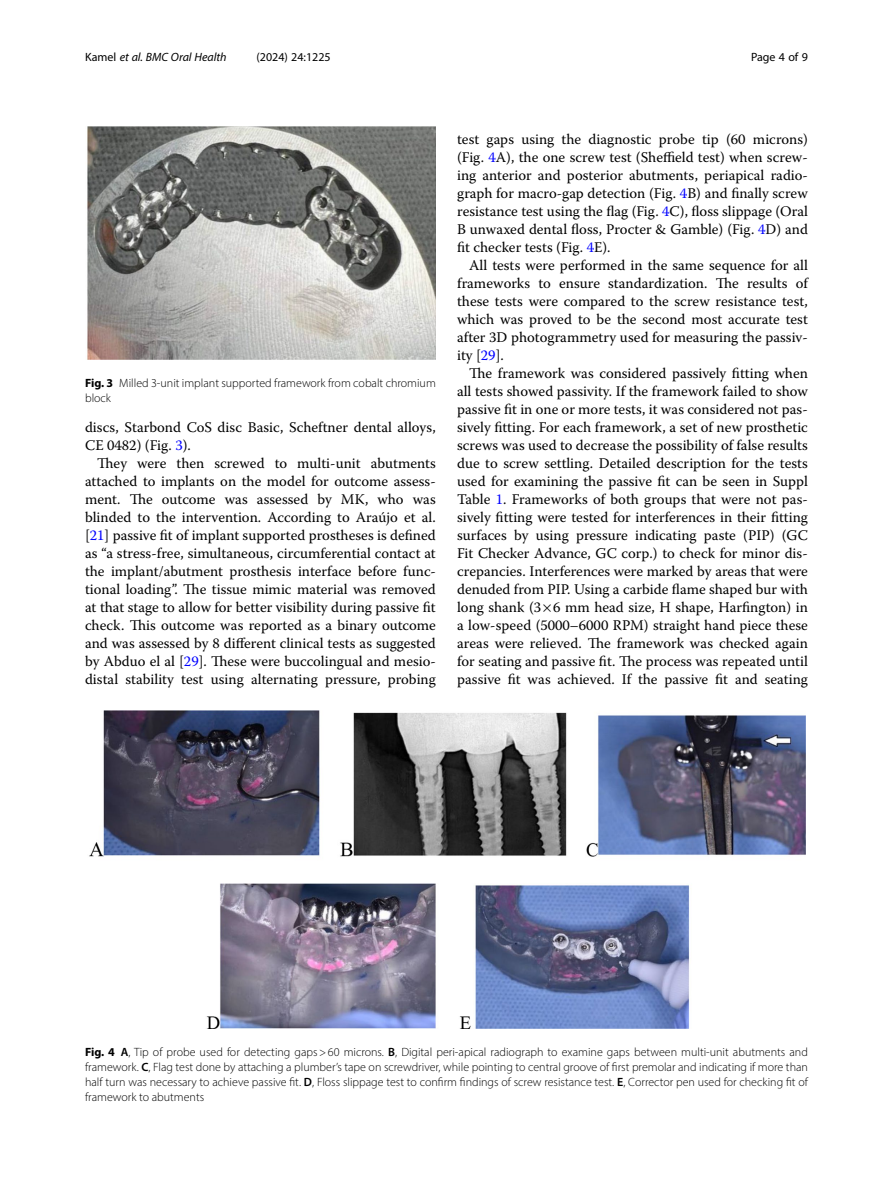
<style>
.page{position:relative;width:893px;height:1191px;background:#fff}
.page>*{position:absolute;margin:0;border:0;box-sizing:border-box;transform-origin:0 0}
.Body_Text_Indent{font:14.7px/18px "Warnock Pro";color:#000;text-align:justify}
.Figure_Caption{font:300 12px/15px "Myriad Pro";color:#000;text-align:justify}
.t1{font:italic 12px "Myriad Pro";color:#000}
.t2{font:12px "Myriad Pro";color:#000}
.s1{font-style:normal}
.s2{font-weight:700}
.s3{color:#00f}
.s4{font-weight:600}
</style>
<div class="page">
<img style="left:89px;top:711px;width:717px;height:318px">
<img style="left:87px;top:126px;width:349px;height:234px">
<p class="t1" style="left:85px;top:50px;width:143px"><span class="s1">Kamel</span> et al. BMC Oral Health</p>
<p class="t2" style="left:256px;top:50px;width:76px">(2024) 24:1225</p>
<p class="t2" style="left:751px;top:50px;width:58px">Page 4 of 9</p>
<p class="Figure_Caption" style="left:85px;top:375px;width:352px"><span class="s2">Fig. 3</span> Milled 3-unit implant supported framework from cobalt chromium block</p>
<p class="Body_Text_Indent" style="left:85px;top:418px;width:352px">discs, Starbond CoS disc Basic, Scheftner dental alloys,<br>CE 0482) (Fig. <span class="s3">3</span>).</p>
<p class="Body_Text_Indent" style="left:85px;top:454px;width:352px;text-indent:12px">They were then screwed to multi-unit abutments attached to implants on the model for outcome assess&shy;ment. The outcome was assessed by MK, who was blinded to the intervention. According to Araújo et al. [<span class="s3">21</span>] passive fit of implant supported prostheses is defined as “a stress-free, simultaneous, circumferential contact at the implant/abutment prosthesis interface before func&shy;tional loading”. The tissue mimic material was removed at that stage to allow for better visibility during passive fit check. This outcome was reported as a binary outcome and was assessed by 8 different clinical tests as suggested by Abduo el al [<span class="s3">29</span>]. These were buccolingual and mesio&shy;distal stability test using alternating pressure, probing</p>
<p class="Body_Text_Indent" style="left:457px;top:130px;width:352px">test gaps using the diagnostic probe tip (60 microns) (Fig. <span class="s3">4</span>A), the one screw test (Sheffield test) when screw&shy;ing anterior and posterior abutments, periapical radio&shy;graph for macro-gap detection (Fig. <span class="s3">4</span>B) and finally screw resistance test using the flag (Fig. <span class="s3">4</span>C), floss slippage (Oral B unwaxed dental floss, Procter &amp; Gamble) (Fig. <span class="s3">4</span>D) and fit checker tests (Fig. <span class="s3">4</span>E).</p>
<p class="Body_Text_Indent" style="left:457px;top:256px;width:352px;text-indent:12px">All tests were performed in the same sequence for all frameworks to ensure standardization. The results of these tests were compared to the screw resistance test, which was proved to be the second most accurate test after 3D photogrammetry used for measuring the passiv&shy;ity [<span class="s3">29</span>].</p>
<p class="Body_Text_Indent" style="left:457px;top:364px;width:352px;text-indent:12px">The framework was considered passively fitting when all tests showed passivity. If the framework failed to show passive fit in one or more tests, it was considered not pas&shy;sively fitting. For each framework, a set of new prosthetic screws was used to decrease the possibility of false results due to screw settling. Detailed description for the tests used for examining the passive fit can be seen in Suppl Table <span class="s3">1</span>. Frameworks of both groups that were not pas&shy;sively fitting were tested for interferences in their fitting surfaces by using pressure indicating paste (PIP) (GC Fit Checker Advance, GC corp.) to check for minor dis&shy;crepancies. Interferences were marked by areas that were denuded from PIP. Using a carbide flame shaped bur with long shank (3 6 mm head size, H shape, Harfington) in a low-speed (5000–6000 RPM) straight hand piece these areas were relieved. The framework was checked again for seating and passive fit. The process was repeated until passive fit was achieved. If the passive fit and seating</p>
<p class="Figure_Caption" style="left:85px;top:1044px;width:724px"><span class="s2">Fig. 4</span> <span class="s4">A</span>, Tip of probe used for detecting gaps&gt;60 microns. <span class="s4">B</span>, Digital peri-apical radiograph to examine gaps between multi-unit abutments and framework. <span class="s4">C</span>, Flag test done by attaching a plumber’s tape on screwdriver, while pointing to central groove of first premolar and indicating if more than half turn was necessary to achieve passive fit. <span class="s4">D</span>, Floss slippage test to confirm findings of screw resistance test. <span class="s4">E</span>, Corrector pen used for checking fit of framework to abutments</p>
</div>
